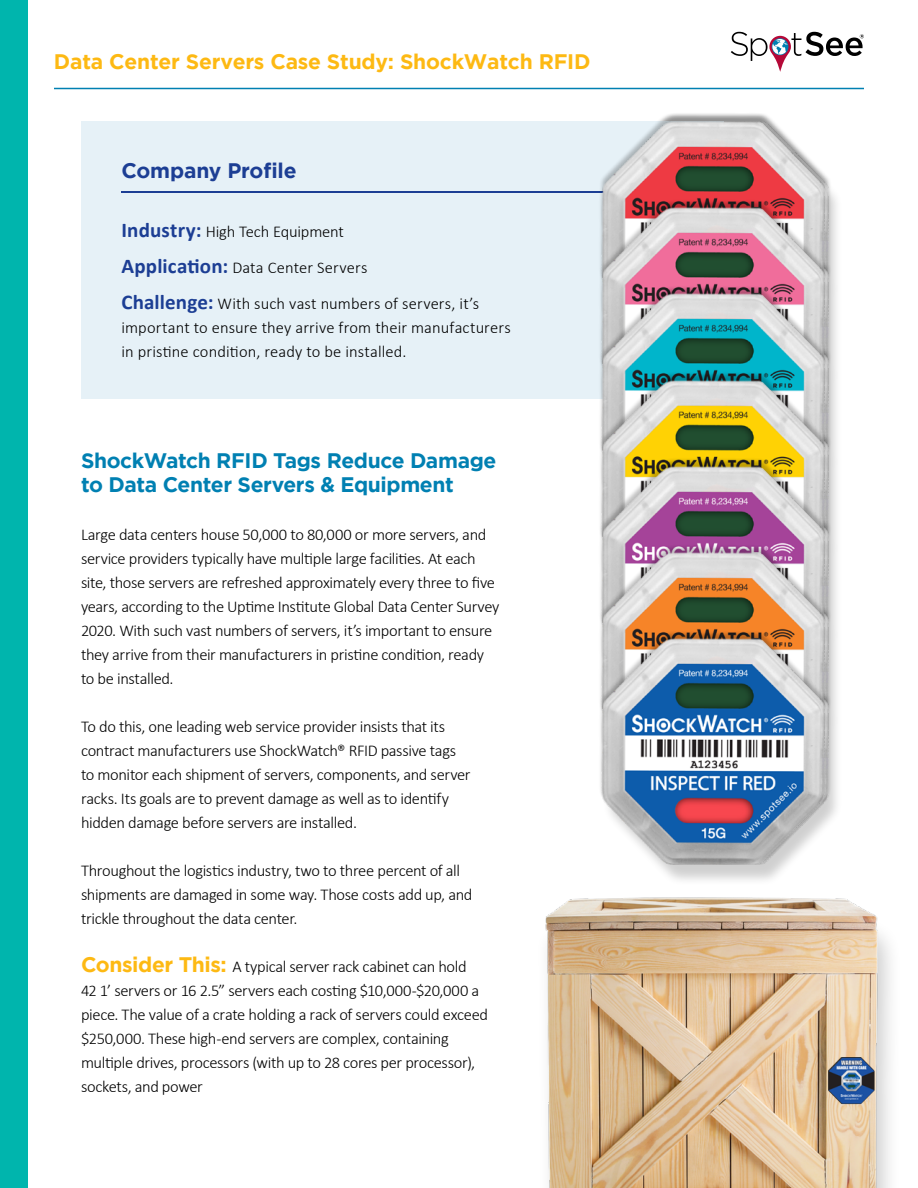
<style>
.page{position:relative;width:918px;height:1188px;background:#fff}
.page>*{position:absolute;margin:0;border:0;box-sizing:border-box;transform-origin:0 0}
.t1{font:700 21px/24px "Gotham";letter-spacing:-.02em;color:#0080b2}
.t2{font:700 21px "Gotham";letter-spacing:-.01em;color:#fdb913}
.t3{font:700 21px "Gotham";letter-spacing:-.01em;color:#1c3e94}
.t4{font:300 16.5px/24px "Calibri";letter-spacing:-.02em;color:#000}
.t5{font:300 16.5px/36px "Calibri";letter-spacing:.005em;color:#000}
.s1{font-weight:700;font-size:21px;color:#1c3e94}
.s2{font-family:"Gotham";font-weight:700;font-size:21px;color:#fdb913}
</style>
<div class="page">
<hr style="left:54px;top:88px;width:810px;height:1px;background:#0080b2">
<svg style="left:731px;top:32px;width:133px;height:40px"></svg>
<div style="left:0;top:0;width:28px;height:1188px;background:#00b5ad"></div>
<div style="left:602px;top:126px;width:242px;height:761px;background:#000;opacity:.19"></div>
<div style="left:81px;top:122px;width:642px;height:277px;background:#e6f1f7"></div>
<hr style="left:121px;top:191px;width:485px;height:2px;background:#1c3e94">
<div style="left:598px;top:112px;width:230px;height:233px;background:#000;opacity:.25"></div>
<img style="left:601px;top:122px;width:224px;height:77px">
<div style="left:598px;top:199px;width:230px;height:232px;background:#000;opacity:.25"></div>
<img style="left:601px;top:208px;width:224px;height:77px">
<div style="left:598px;top:285px;width:230px;height:232px;background:#000;opacity:.25"></div>
<img style="left:601px;top:294px;width:224px;height:77px">
<div style="left:598px;top:371px;width:230px;height:233px;background:#000;opacity:.25"></div>
<img style="left:601px;top:380px;width:224px;height:77px">
<div style="left:598px;top:457px;width:230px;height:233px;background:#000;opacity:.25"></div>
<img style="left:601px;top:466px;width:224px;height:78px">
<div style="left:598px;top:544px;width:230px;height:232px;background:#000;opacity:.25"></div>
<img style="left:601px;top:553px;width:224px;height:77px">
<div style="left:598px;top:630px;width:230px;height:232px;background:#000;opacity:.25"></div>
<img style="left:601px;top:639px;width:224px;height:226px">
<img style="left:545px;top:877px;width:346px;height:311px">
<img style="left:827px;top:1056px;width:47px;height:49px">
<p class="t2" style="left:54px;top:50px;width:538px">Data Center Servers Case Study: ShockWatch RFID</p>
<p class="t3" style="left:121px;top:159px;width:177px">Company Profile</p>
<p class="t5" style="left:121px;top:213px;width:359px"><span class="s1">Industry:</span> High Tech Equipment<br><span class="s1">Application:</span> Data Center Servers<br><span class="s1">Challenge:</span> With such vast numbers of servers, it’s</p>
<p class="t5" style="left:121px;top:315px;width:391px;line-height:24px">important to ensure they arrive from their manufacturers in pristine condition, ready to be installed.</p>
<p class="t1" style="left:81px;top:448px;width:417px">ShockWatch RFID Tags Reduce Damage to Data Center Servers &amp; Equipment</p>
<p class="t4" style="left:81px;top:523px;width:420px">Large data centers house 50,000 to 80,000 or more servers, and service providers typically have multiple large facilities. At each site, those servers are refreshed approximately every three to five years, according to the Uptime Institute Global Data Center Survey 2020. With such vast numbers of servers, it’s important to ensure they arrive from their manufacturers in pristine condition, ready to be installed.</p>
<p class="t4" style="left:81px;top:715px;width:391px">To do this, one leading web service provider insists that its contract manufacturers use ShockWatch® RFID passive tags to monitor each shipment of servers, components, and server racks. Its goals are to prevent damage as well as to identify hidden damage before servers are installed.</p>
<p class="t4" style="left:81px;top:859px;width:393px">Throughout the logistics industry, two to three percent of all shipments are damaged in some way. Those costs add up, and trickle throughout the data center.</p>
<p class="t4" style="left:81px;top:955px;width:409px"><span class="s2">Consider This:</span> A typical server rack cabinet can hold<br>42 1’ servers or 16 2.5” servers each costing $10,000-$20,000 a piece. The value of a crate holding a rack of servers could exceed $250,000. These high-end servers are complex, containing multiple drives, processors (with up to 28 cores per processor), sockets, and power</p>
</div>
